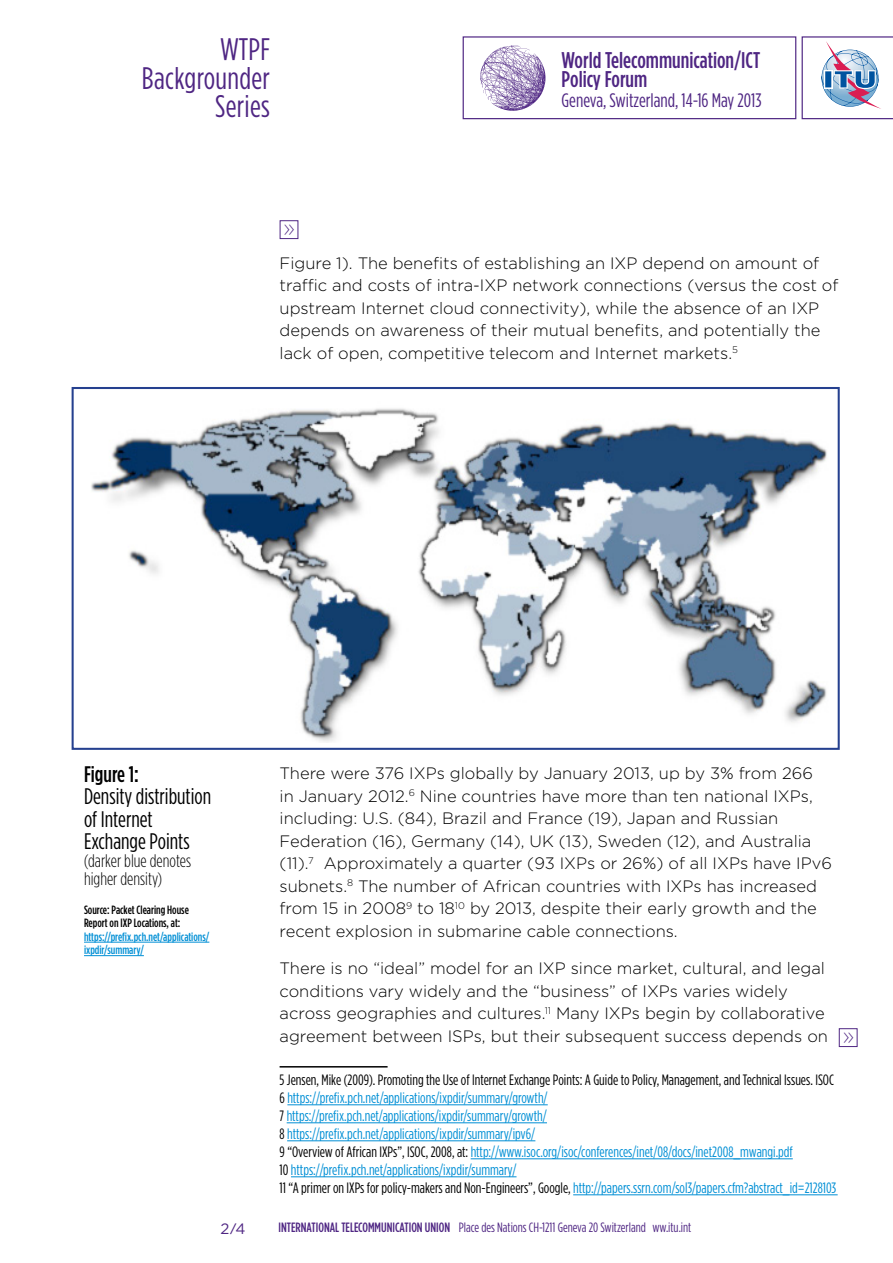
<style>
.page{position:relative;width:893px;height:1263px;background:#fff}
.page>*{position:absolute;margin:0;border:0;box-sizing:border-box;transform-origin:0 0}
.t1{font:31.05px/28.5px "Gotham Condensed";letter-spacing:.01em;color:#4f2683;text-align:right}
.t2{font:200 24.75px "Gotham";color:#4f2683}
.t3{font:500 22.65px/19.5px "Gotham Condensed";color:#4f2683}
.t4{font:22.5px/22.5px "Gotham Condensed";color:#000}
.t5{font:500 22.5px "Gotham Condensed";color:#000}
.t6{font:19.5px "Gotham Condensed";color:#4f2683}
.t7{font:300 18px/18px "Gotham Condensed";color:#000}
.t8{font:300 16.5px/22.5px "Gotham";color:#000}
.t9{font:15px/18px "Gotham Condensed";color:#008fd5}
.t10{font:15px "Gotham";color:#4f2683}
.t11{font:13.5px "Gotham Condensed";color:#4f2683}
.t12{font:500 12px/13.5px "Gotham Condensed";color:#008fd5}
.t13{font:500 12px/13.5px "Gotham Condensed";color:#000}
.s1{color:#000}
.s2{font-weight:500}
</style>
<div class="page">
<div style="left:463px;top:36px;width:333px;height:83px;border:1px solid #4f2683"></div>
<svg style="left:480px;top:45px;width:65px;height:66px"></svg>
<svg style="left:802px;top:36px;width:91px;height:83px"></svg>
<hr style="left:280px;top:1066px;width:108px;height:1px;background:#000">
<hr style="left:287px;top:1104px;width:261px;height:1px;background:#008fd5">
<hr style="left:287px;top:1122px;width:260px;height:1px;background:#008fd5">
<hr style="left:287px;top:1140px;width:248px;height:1px;background:#008fd5">
<hr style="left:471px;top:1158px;width:322px;height:1px;background:#008fd5">
<hr style="left:291px;top:1176px;width:225px;height:1px;background:#008fd5">
<hr style="left:573px;top:1194px;width:265px;height:1px;background:#008fd5">
<div style="left:280px;top:220px;width:18px;height:19px;border:1px solid #4f2683"></div>
<div style="left:839px;top:1028px;width:18px;height:19px;border:1px solid #4f2683"></div>
<img style="left:91px;top:408px;width:736px;height:334px">
<div style="left:72px;top:387px;width:768px;height:363px;border:2px solid #25408f"></div>
<hr style="left:84px;top:942px;width:125px;height:1px;background:#008fd5">
<hr style="left:84px;top:955px;width:60px;height:1px;background:#008fd5">
<h1 class="t1" style="left:142px;top:35px;width:130px">WTPF<br>Backgrounder<br>Series</h1>
<h3 class="t3" style="left:562px;top:49px;width:200px">World Telecommunication/ICT<br>Policy Forum</h3>
<p class="t6" style="left:562px;top:89px;width:201px">Geneva, Switzerland, 14-16 May 2013</p>
<h2 class="t2" style="left:283px;top:214px;width:13px">»</h2>
<p class="t8" style="left:280px;top:252px;width:560px">Figure 1). The benefits of establishing an IXP depend on amount of traffic and costs of intra-IXP network connections (versus the cost of upstream Internet cloud connectivity), while the absence of an IXP depends on awareness of their mutual benefits, and potentially the lack of open, competitive telecom and Internet markets.<sup>5</sup></p>
<h3 class="t5" style="left:84px;top:761px;width:56px">Figure 1:</h3>
<h3 class="t4" style="left:84px;top:784px;width:129px">Density distribution of Internet<br>Exchange Points</h3>
<p class="t7" style="left:84px;top:851px;width:109px">(darker blue denotes higher density)</p>
<p class="t13" style="left:84px;top:902px;width:106px">Source: Packet Clearing House<br>Report on IXP Locations, at:</p>
<p class="t12" style="left:84px;top:929px;width:127px">https://prefix.pch.net/applications/ ixpdir/summary/</p>
<p class="t8" style="left:280px;top:762px;width:554px">There were 376 IXPs globally by January 2013, up by 3% from 266<br>in January 2012.<sup>6</sup> Nine countries have more than ten national IXPs, including: U.S. (84), Brazil and France (19), Japan and Russian Federation (16), Germany (14), UK (13), Sweden (12), and Australia (11).<sup>7</sup> Approximately a quarter (93 IXPs or 26%) of all IXPs have IPv6 subnets.<sup>8</sup> The number of African countries with IXPs has increased from 15 in 2008<sup>9</sup> to 18<sup>10</sup> by 2013, despite their early growth and the recent explosion in submarine cable connections.</p>
<p class="t8" style="left:280px;top:957px;width:550px">There is no “ideal” model for an IXP since market, cultural, and legal conditions vary widely and the “business” of IXPs varies widely across geographies and cultures.<sup>11</sup> Many IXPs begin by collaborative agreement between ISPs, but their subsequent success depends on</p>
<p class="t9" style="left:280px;top:1070px;width:558px"><span class="s1">5 Jensen, Mike (2009). Promoting the Use of Internet Exchange Points: A Guide to Policy, Management, and Technical Issues. ISOC 6</span> https://prefix.pch.net/applications/ixpdir/summary/growth/<br><span class="s1">7</span> https://prefix.pch.net/applications/ixpdir/summary/growth/<br><span class="s1">8</span> https://prefix.pch.net/applications/ixpdir/summary/ipv6/<br><span class="s1">9 “Overview of African IXPs”, ISOC, 2008, at:</span> http://www.isoc.org/isoc/conferences/inet/08/docs/inet2008_mwangi.pdf<br><span class="s1">10</span> https://prefix.pch.net/applications/ixpdir/summary/<br><span class="s1">11 “A primer on IXPs for policy-makers and Non-Engineers”, Google,</span> http://papers.ssrn.com/sol3/papers.cfm?abstract_id=2128103</p>
<h2 class="t2" style="left:842px;top:1022px;width:13px">»</h2>
<p class="t10" style="left:220px;top:1220px;width:27px">2/4</p>
<p class="t11" style="left:279px;top:1220px;width:414px"><span class="s2">International telecommunication union</span> Place des Nations CH-1211 Geneva 20 Switzerland ww.itu.int</p>
</div>
